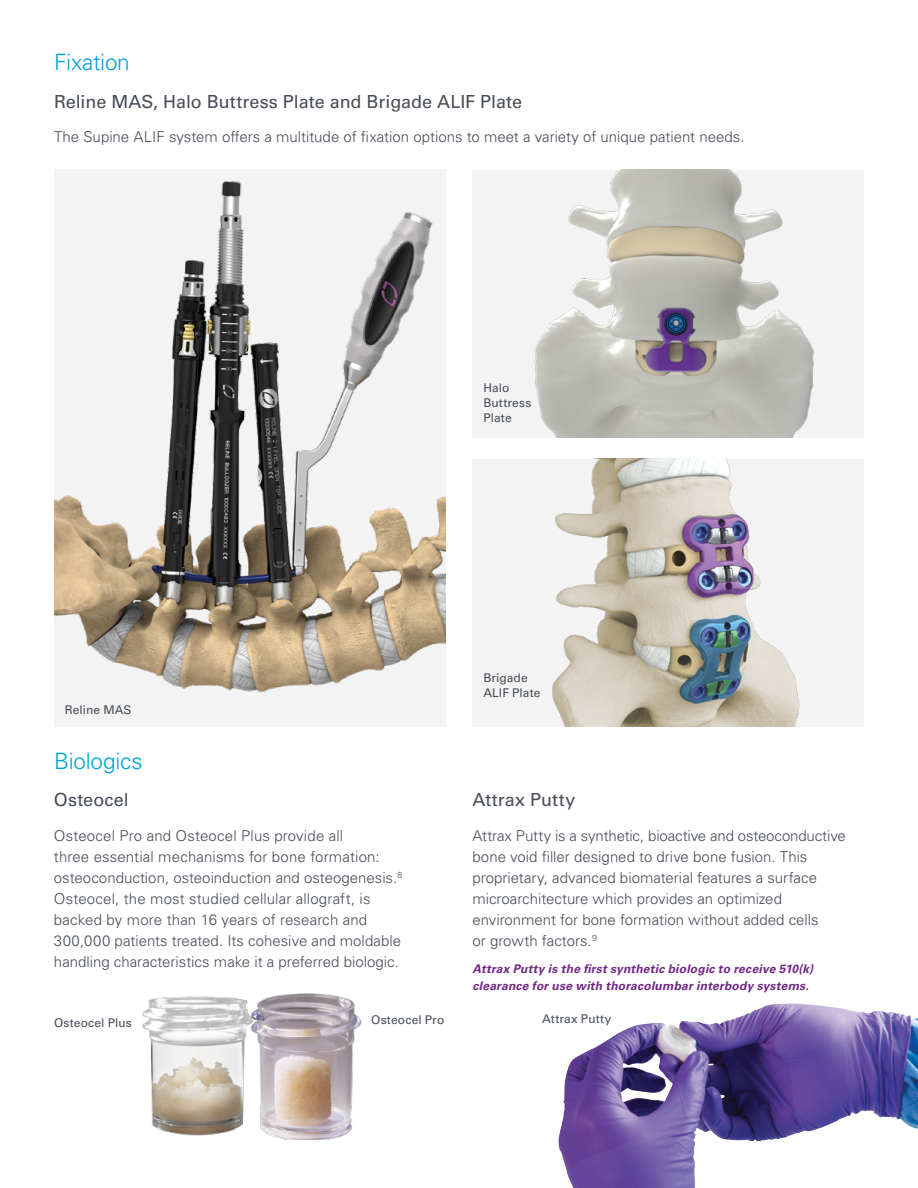
<style>
.page{position:relative;width:918px;height:1188px;background:#fff}
.page>*{position:absolute;margin:0;border:0;box-sizing:border-box;transform-origin:0 0}
.t1{font:300 22.5px "Univers LT Pro 45";letter-spacing:-.01em;color:#00a3d8}
.t2{font:18px "Univers LT Pro 55 Roman";color:#474c55}
.t3{font:300 15px/21px "Univers LT Pro 45";color:#474c55}
.t4{font:italic 700 12px/16.5px "Univers LT Pro 65";letter-spacing:.02em;color:#702784}
.t5{font:12px/15px "Univers LT Pro 55 Roman";letter-spacing:.01em;color:#474c55}
</style>
<div class="page">
<img style="left:558px;top:1003px;width:303px;height:185px">
<div style="left:472px;top:459px;width:392px;height:268px;background:#f2f3f2"></div>
<img style="left:552px;top:459px;width:248px;height:268px">
<img style="left:472px;top:170px;width:392px;height:268px">
<img style="left:54px;top:170px;width:392px;height:557px">
<img style="left:142px;top:996px;width:154px;height:144px">
<img style="left:222px;top:993px;width:140px;height:146px">
<h1 class="t1" style="left:54px;top:48px;width:77px">Fixation</h1>
<p class="t2" style="left:54px;top:89px;width:470px">Reline MAS, Halo Buttress Plate and Brigade ALIF Plate</p>
<p class="t3" style="left:54px;top:126px;width:692px">The Supine ALIF system offers a multitude of fixation options to meet a variety of unique patient needs.</p>
<p class="t5" style="left:483px;top:380px;width:50px">Halo<br>Buttress<br>Plate</p>
<p class="t5" style="left:65px;top:702px;width:68px">Reline MAS</p>
<h1 class="t1" style="left:54px;top:747px;width:90px">Biologics</h1>
<p class="t2" style="left:54px;top:787px;width:76px">Osteocel</p>
<p class="t3" style="left:54px;top:824px;width:350px">Osteocel Pro and Osteocel Plus provide all<br>three essential mechanisms for bone formation: osteoconduction, osteoinduction and osteogenesis.<sup>8<br></sup>Osteocel, the most studied cellular allograft, is backed by more than 16 years of research and 300,000 patients treated. Its cohesive and moldable handling characteristics make it a preferred biologic.</p>
<p class="t5" style="left:483px;top:669px;width:59px">Brigade<br>ALIF Plate</p>
<p class="t2" style="left:472px;top:787px;width:104px">Attrax Putty</p>
<p class="t3" style="left:472px;top:824px;width:375px">Attrax Putty is a synthetic, bioactive and osteoconductive bone void filler designed to drive bone fusion. This proprietary, advanced biomaterial features a surface microarchitecture which provides an optimized environment for bone formation without added cells<br>or growth factors.<sup>9</sup></p>
<p class="t4" style="left:472px;top:961px;width:342px">Attrax Putty is the first synthetic biologic to receive 510(k) clearance for use with thoracolumbar interbody systems.</p>
<p class="t5" style="left:54px;top:1015px;width:79px">Osteocel Plus</p>
<p class="t5" style="left:371px;top:1012px;width:75px">Osteocel Pro</p>
<p class="t5" style="left:542px;top:1010px;width:71px">Attrax Putty</p>
</div>
